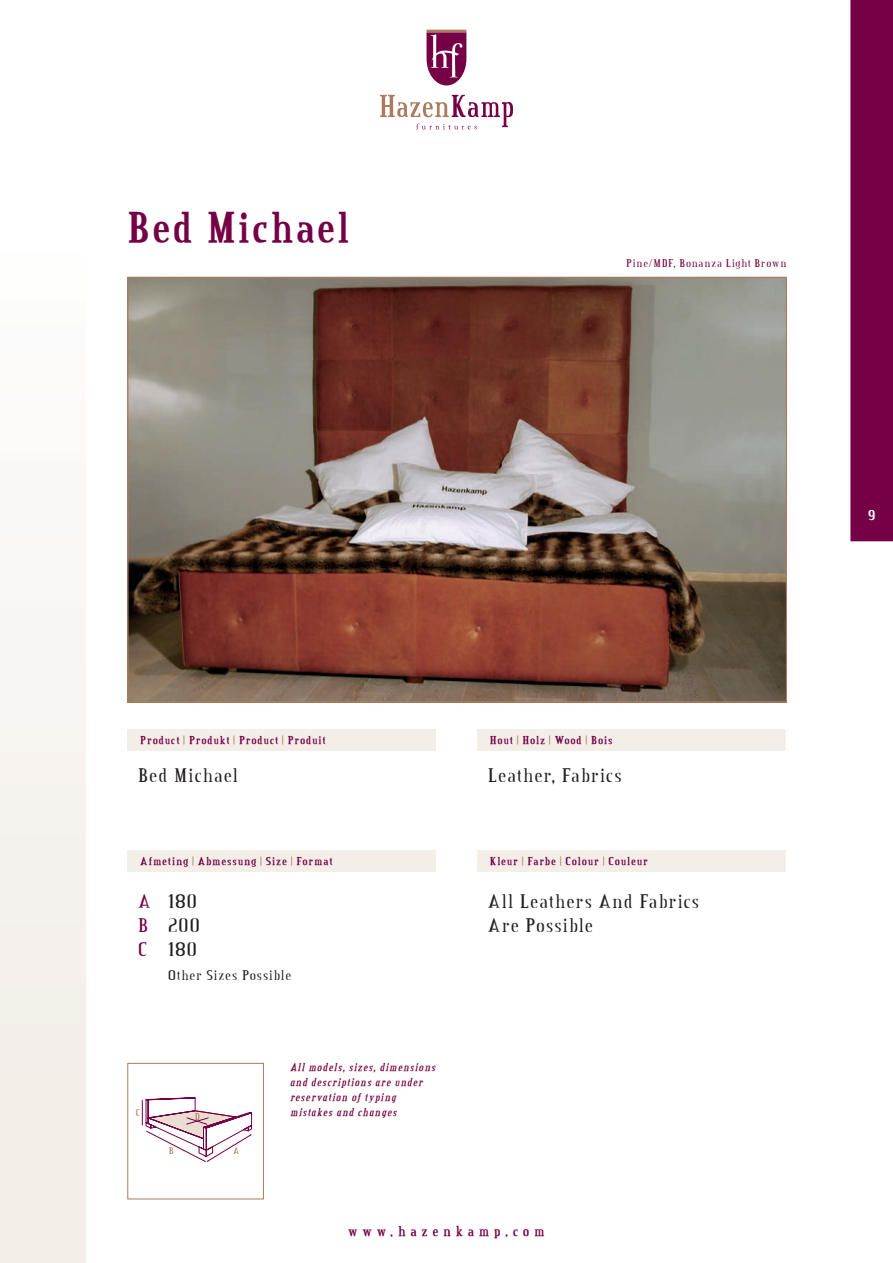
<style>
.page{position:relative;width:893px;height:1263px;background:#fff}
.page>*{position:absolute;margin:0;border:0;box-sizing:border-box;transform-origin:0 0}
.t1{font:700 45px "Credit Valley";letter-spacing:.045em;color:#750045}
.t2{font:21px/24px "Credit Valley";letter-spacing:.05em;color:#231f20}
.t3{font:21px/24px "Credit Valley";color:#750045}
.t4{font:15px "Credit Valley";letter-spacing:.055em;color:#231f20}
.t5{font:700 15px "Credit Valley";letter-spacing:.305em;color:#750045}
.t6{font:700 15px "Credit Valley";color:#fff}
.t7{font:700 12px "Credit Valley";letter-spacing:.065em;color:#750045}
.t8{font:italic 700 12px/15px "Credit Valley";letter-spacing:.08em;color:#750045}
.t9{font:12px "Credit Valley";letter-spacing:.065em;color:#750045}
.t10{font:10.5px "Credit Valley";color:#aa7b5c}
.s1{color:#aa7b5c}
</style>
<div class="page">
<div style="left:128px;top:729px;width:308px;height:21px;background:#f3eee8"></div>
<div style="left:477px;top:729px;width:308px;height:21px;background:#f3eee8"></div>
<div style="left:128px;top:850px;width:308px;height:22px;background:#f3eee8"></div>
<div style="left:477px;top:850px;width:308px;height:22px;background:#f3eee8"></div>
<svg style="left:427px;top:32px;width:39px;height:53px"></svg>
<hr style="left:427px;top:30px;width:39px;height:2px;background:#aa7b5c">
<svg style="left:380px;top:95px;width:133px;height:34px"></svg>
<div style="left:128px;top:1063px;width:136px;height:136px;border:1px solid #aa7b5c"></div>
<div style="left:0;top:217px;width:85px;height:1046px;background:linear-gradient(to bottom,#fefdfd,#f1ebe4)"></div>
<div style="left:850px;top:0;width:43px;height:541px;background:#750045"></div>
<img style="left:130px;top:279px;width:654px;height:421px">
<svg style="left:141px;top:1097px;width:112px;height:65px"></svg>
<h1 class="t1" style="left:128px;top:205px;width:223px">Bed Michael</h1>
<p class="t9" style="left:626px;top:258px;width:162px">Pine/MDF, Bonanza Light Brown</p>
<p class="t7" style="left:140px;top:734px;width:187px">Product <span class="s1">|</span> Produkt <span class="s1">|</span> Product <span class="s1">|</span> Produit</p>
<p class="t7" style="left:490px;top:734px;width:124px">Hout <span class="s1">|</span> Holz <span class="s1">|</span> Wood <span class="s1">|</span> Bois</p>
<h2 class="t2" style="left:138px;top:763px;width:101px">Bed Michael</h2>
<h2 class="t2" style="left:488px;top:763px;width:135px">Leather, Fabrics</h2>
<p class="t7" style="left:140px;top:855px;width:194px">Afmeting <span class="s1">|</span> Abmessung <span class="s1">|</span> Size <span class="s1">|</span> Format</p>
<p class="t7" style="left:490px;top:855px;width:160px">Kleur <span class="s1">|</span> Farbe <span class="s1">|</span> Colour <span class="s1">|</span> Couleur</p>
<h2 class="t3" style="left:138px;top:889px;width:14px">A<br>B<br>C</h2>
<h2 class="t2" style="left:168px;top:889px;width:33px">180<br>200<br>180</h2>
<p class="t4" style="left:168px;top:967px;width:125px">Other Sizes Possible</p>
<p class="t10" style="left:136px;top:1107px;width:6px">C</p>
<p class="t10" style="left:169px;top:1145px;width:6px">B</p>
<p class="t10" style="left:195px;top:1111px;width:7px">D</p>
<p class="t8" style="left:290px;top:1060px;width:147px">All models, sizes, dimensions and descriptions are under reservation of typing mistakes and changes</p>
<h2 class="t2" style="left:488px;top:889px;width:213px">All Leathers And Fabrics<br>Are Possible</h2>
<p class="t5" style="left:348px;top:1224px;width:198px">www.hazenkamp.com</p>
<p class="t6" style="left:868px;top:508px;width:9px">9</p>
</div>
